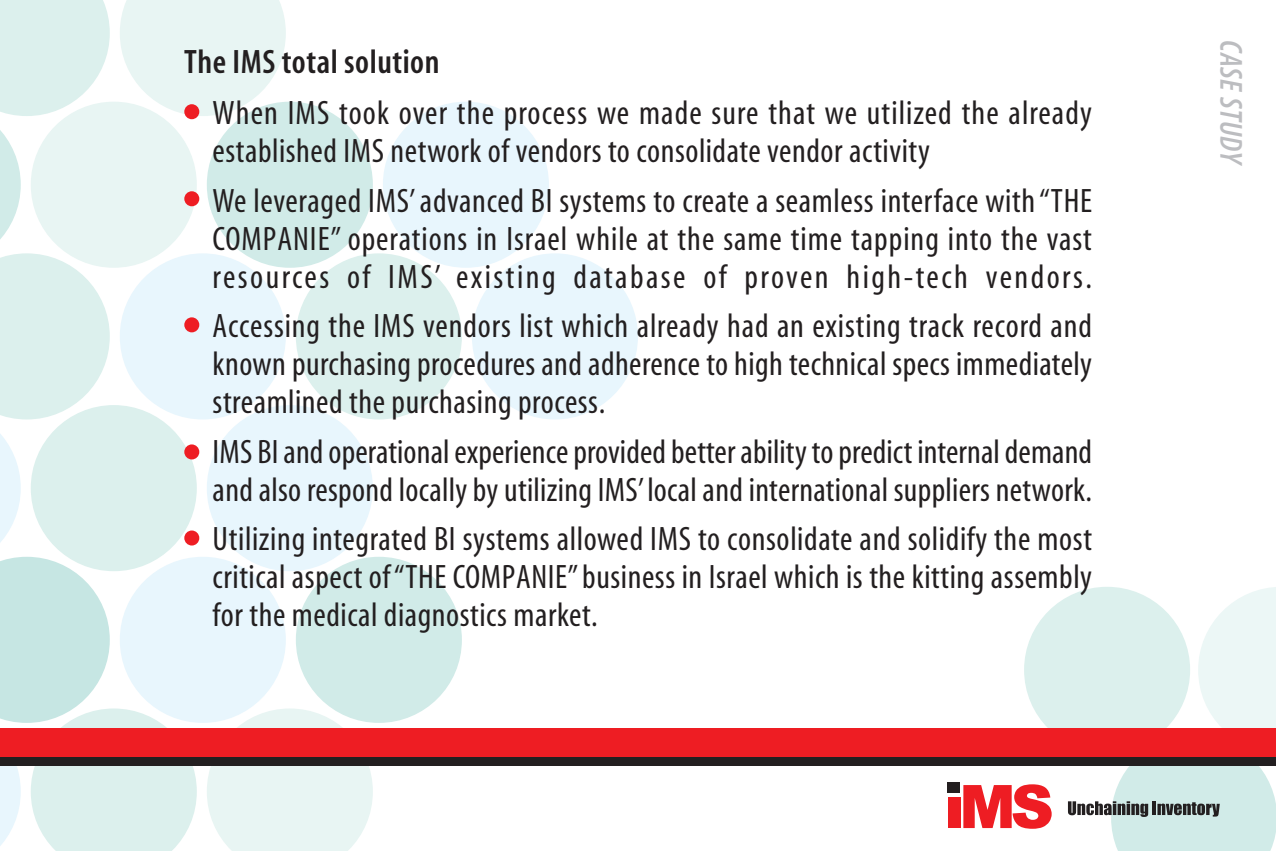
<style>
.page{position:relative;width:1276px;height:851px;background:#fff}
.page>*{position:absolute;margin:0;border:0;box-sizing:border-box;transform-origin:0 0}
.t1{font:condensed 34px/38px "Myriad";letter-spacing:.015em;color:#231f20;text-align:justify}
.t2{font:600 condensed 34px "Myriad";letter-spacing:.015em;color:#231f20}
.t3{font:italic 600 condensed 32px "Myriad";letter-spacing:.015em;color:#bcbdc0}
</style>
<div class="page">
<div style="left:1024px;top:586px;width:166px;height:166px;background:#dcf0ed;border-radius:50%"></div>
<div style="left:383px;top:102px;width:166px;height:166px;background:#e8f6fd;border-radius:50%"></div>
<div style="left:296px;top:253px;width:166px;height:166px;background:#dcf0ed;border-radius:50%"></div>
<div style="left:472px;top:253px;width:166px;height:166px;background:#e8f6fd;border-radius:50%"></div>
<div style="left:296px;top:556px;width:166px;height:166px;background:#d1ebe8;border-radius:50%"></div>
<svg style="left:0;top:0;width:373px;height:850px"></svg>
<div style="left:0;top:754px;width:1276px;height:12px;background:#231f20"></div>
<div style="left:0;top:727px;width:1276px;height:29px;background:#ee1d23"></div>
<svg style="left:1068px;top:586px;width:208px;height:264px"></svg>
<div style="left:948px;top:797px;width:13px;height:30px;background:#ee1d23"></div>
<div style="left:947px;top:781px;width:12px;height:11px;background:#231f20"></div>
<svg style="left:963px;top:784px;width:88px;height:44px"></svg>
<div style="left:184px;top:104px;width:15px;height:15px;background:#ee1d23;border-radius:50%"></div>
<div style="left:184px;top:191px;width:15px;height:15px;background:#ee1d23;border-radius:50%"></div>
<div style="left:184px;top:317px;width:15px;height:15px;background:#ee1d23;border-radius:50%"></div>
<div style="left:184px;top:444px;width:15px;height:15px;background:#ee1d23;border-radius:50%"></div>
<div style="left:184px;top:530px;width:15px;height:15px;background:#ee1d23;border-radius:50%"></div>
<p class="t2" style="left:184px;top:49px;width:257px">The IMS total solution</p>
<p class="t1" style="left:213px;top:97px;width:881px">When IMS took over the process we made sure that we utilized the already established IMS network of vendors to consolidate vendor activity</p>
<p class="t1" style="left:213px;top:184px;width:881px">We leveraged IMS’ advanced BI systems to create a seamless interface with “THE COMPANIE” operations in Israel while at the same time tapping into the vast resources of IMS’ existing database of proven high-tech vendors.</p>
<p class="t1" style="left:213px;top:309px;width:881px">Accessing the IMS vendors list which already had an existing track record and known purchasing procedures and adherence to high technical specs immediately streamlined the purchasing process.</p>
<p class="t1" style="left:213px;top:435px;width:881px">IMS BI and operational experience provided better ability to predict internal demand and also respond locally by utilizing IMS’ local and international suppliers network.</p>
<p class="t1" style="left:213px;top:522px;width:881px">Utilizing integrated BI systems allowed IMS to consolidate and solidify the most critical aspect of “THE COMPANIE” business in Israel which is the kitting assembly for the medical diagnostics market.</p>
<p class="t3" style="left:1242px;top:40px;width:128px;rotate:90deg">CASE STUDY</p>
</div>
